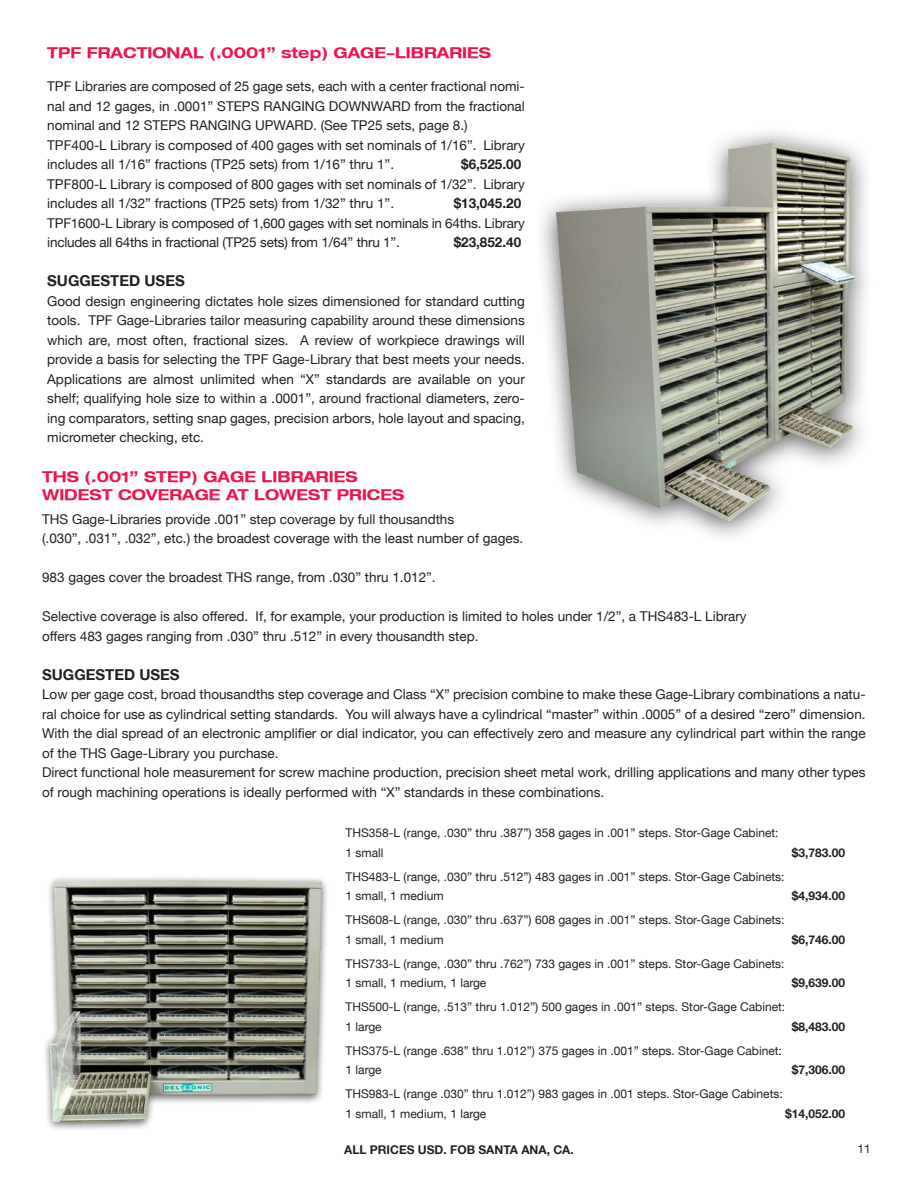
<style>
.page{position:relative;width:918px;height:1188px;background:#fff}
.page>*{position:absolute;margin:0;border:0;box-sizing:border-box;transform-origin:0 0}
.t1{font:700 expanded 15px "Helvetica Neue LT";color:#ed154e}
.t2{font:700 15px "Helvetica Neue LT";color:#231f20}
.t3{font:13.5px/19.5px "Helvetica Neue LT";color:#231f20}
.t4{font:700 13.5px "Helvetica Neue LT";color:#231f20}
.t5{font:12px "Helvetica Neue LT";color:#231f20}
.t6{font:700 12px "Helvetica Neue LT";color:#231f20}
</style>
<div class="page">
<img style="left:541px;top:135px;width:326px;height:402px">
<div style="left:43px;top:875px;width:286px;height:257px;background:#231f20;opacity:.75"></div>
<img style="left:47px;top:875px;width:278px;height:257px">
<p class="t1" style="left:47px;top:43px;width:445px">TPF FRACTIONAL (.0001” step) GAGE-LIBRARIES</p>
<p class="t3" style="left:47px;top:77px;width:479px;text-align:justify">TPF Libraries are composed of 25 gage sets, each with a center fractional nomi&shy;nal and 12 gages, in .0001” STEPS RANGING DOWNWARD from the fractional nominal and 12 STEPS RANGING UPWARD. (See TP25 sets, page 8.)</p>
<p class="t3" style="left:47px;top:135px;width:479px">TPF400-L Library is composed of 400 gages with set nominals of 1/16”. Library includes all 1/16” fractions (TP25 sets) from 1/16” thru 1”.</p>
<p class="t4" style="left:461px;top:156px;width:62px">$6,525.00</p>
<p class="t3" style="left:47px;top:174px;width:479px">TPF800-L Library is composed of 800 gages with set nominals of 1/32”. Library includes all 1/32” fractions (TP25 sets) from 1/32” thru 1”.</p>
<p class="t4" style="left:454px;top:195px;width:69px">$13,045.20</p>
<p class="t3" style="left:47px;top:213px;width:479px">TPF1600-L Library is composed of 1,600 gages with set nominals in 64ths. Library includes all 64ths in fractional (TP25 sets) from 1/64” thru 1”.</p>
<p class="t4" style="left:454px;top:234px;width:69px">$23,852.40</p>
<p class="t2" style="left:47px;top:272px;width:139px">SUGGESTED USES</p>
<p class="t3" style="left:47px;top:291px;width:479px;text-align:justify">Good design engineering dictates hole sizes dimensioned for standard cutting tools. TPF Gage-Libraries tailor measuring capability around these dimensions which are, most often, fractional sizes. A review of workpiece drawings will provide a basis for selecting the TPF Gage-Library that best meets your needs.<br>Applications are almost unlimited when “X” standards are available on your shelf; qualifying hole size to within a .0001”, around fractional diameters, zero&shy;ing comparators, setting snap gages, precision arbors, hole layout and spacing, micrometer checking, etc.</p>
<p class="t1" style="left:42px;top:467px;width:317px">THS (.001” STEP) GAGE LIBRARIES</p>
<p class="t1" style="left:42px;top:485px;width:364px">WIDEST COVERAGE AT LOWEST PRICES</p>
<p class="t3" style="left:42px;top:509px;width:414px">THS Gage-Libraries provide .001” step coverage by full thousandths</p>
<p class="t3" style="left:42px;top:528px;width:483px">(.030”, .031”, .032”, etc.) the broadest coverage with the least number of gages.</p>
<p class="t3" style="left:42px;top:567px;width:395px">983 gages cover the broadest THS range, from .030” thru 1.012”.</p>
<p class="t3" style="left:42px;top:606px;width:706px">Selective coverage is also offered. If, for example, your production is limited to holes under 1/2”, a THS483-L Library</p>
<p class="t3" style="left:42px;top:626px;width:438px">offers 483 gages ranging from .030” thru .512” in every thousandth step.</p>
<p class="t2" style="left:42px;top:665px;width:139px">SUGGESTED USES</p>
<p class="t3" style="left:42px;top:684px;width:825px;text-align:justify">Low per gage cost, broad thousandths step coverage and Class “X” precision combine to make these Gage-Library combinations a natu&shy;ral choice for use as cylindrical setting standards. You will always have a cylindrical “master” within .0005” of a desired “zero” dimension.<br>With the dial spread of an electronic amplifier or dial indicator, you can effectively zero and measure any cylindrical part within the range of the THS Gage-Library you purchase.</p>
<p class="t3" style="left:42px;top:762px;width:825px">Direct functional hole measurement for screw machine production, precision sheet metal work, drilling applications and many other types of rough machining operations is ideally performed with “X” standards in these combinations.</p>
<p class="t5" style="left:346px;top:826px;width:435px">THS358-L (range, .030” thru .387”) 358 gages in .001” steps. Stor-Gage Cabinet:</p>
<p class="t5" style="left:346px;top:845px;width:40px">1 small</p>
<p class="t6" style="left:792px;top:845px;width:55px">$3,783.00</p>
<p class="t5" style="left:346px;top:869px;width:441px">THS483-L (range, .030” thru .512”) 483 gages in .001” steps. Stor-Gage Cabinets:</p>
<p class="t5" style="left:346px;top:889px;width:100px">1 small, 1 medium</p>
<p class="t6" style="left:792px;top:889px;width:55px">$4,934.00</p>
<p class="t5" style="left:346px;top:913px;width:441px">THS608-L (range, .030” thru .637”) 608 gages in .001” steps. Stor-Gage Cabinets:</p>
<p class="t5" style="left:346px;top:932px;width:100px">1 small, 1 medium</p>
<p class="t6" style="left:792px;top:932px;width:55px">$6,746.00</p>
<p class="t5" style="left:346px;top:956px;width:441px">THS733-L (range, .030” thru .762”) 733 gages in .001” steps. Stor-Gage Cabinets:</p>
<p class="t5" style="left:346px;top:976px;width:142px">1 small, 1 medium, 1 large</p>
<p class="t6" style="left:792px;top:976px;width:55px">$9,639.00</p>
<p class="t5" style="left:346px;top:1000px;width:441px">THS500-L (range, .513” thru 1.012”) 500 gages in .001” steps. Stor-Gage Cabinet:</p>
<p class="t5" style="left:346px;top:1019px;width:38px">1 large</p>
<p class="t6" style="left:792px;top:1019px;width:55px">$8,483.00</p>
<p class="t5" style="left:346px;top:1043px;width:438px">THS375-L (range .638” thru 1.012”) 375 gages in .001” steps. Stor-Gage Cabinet:</p>
<p class="t5" style="left:346px;top:1063px;width:38px">1 large</p>
<p class="t6" style="left:792px;top:1063px;width:55px">$7,306.00</p>
<p class="t5" style="left:346px;top:1087px;width:439px">THS983-L (range .030” thru 1.012”) 983 gages in .001 steps. Stor-Gage Cabinets:</p>
<p class="t5" style="left:346px;top:1106px;width:142px">1 small, 1 medium, 1 large</p>
<p class="t6" style="left:785px;top:1106px;width:62px">$14,052.00</p>
<p class="t6" style="left:344px;top:1142px;width:231px">ALL PRICES USD. FOB SANTA ANA, CA.</p>
<p class="t5" style="left:857px;top:1142px;width:15px">11</p>
</div>
